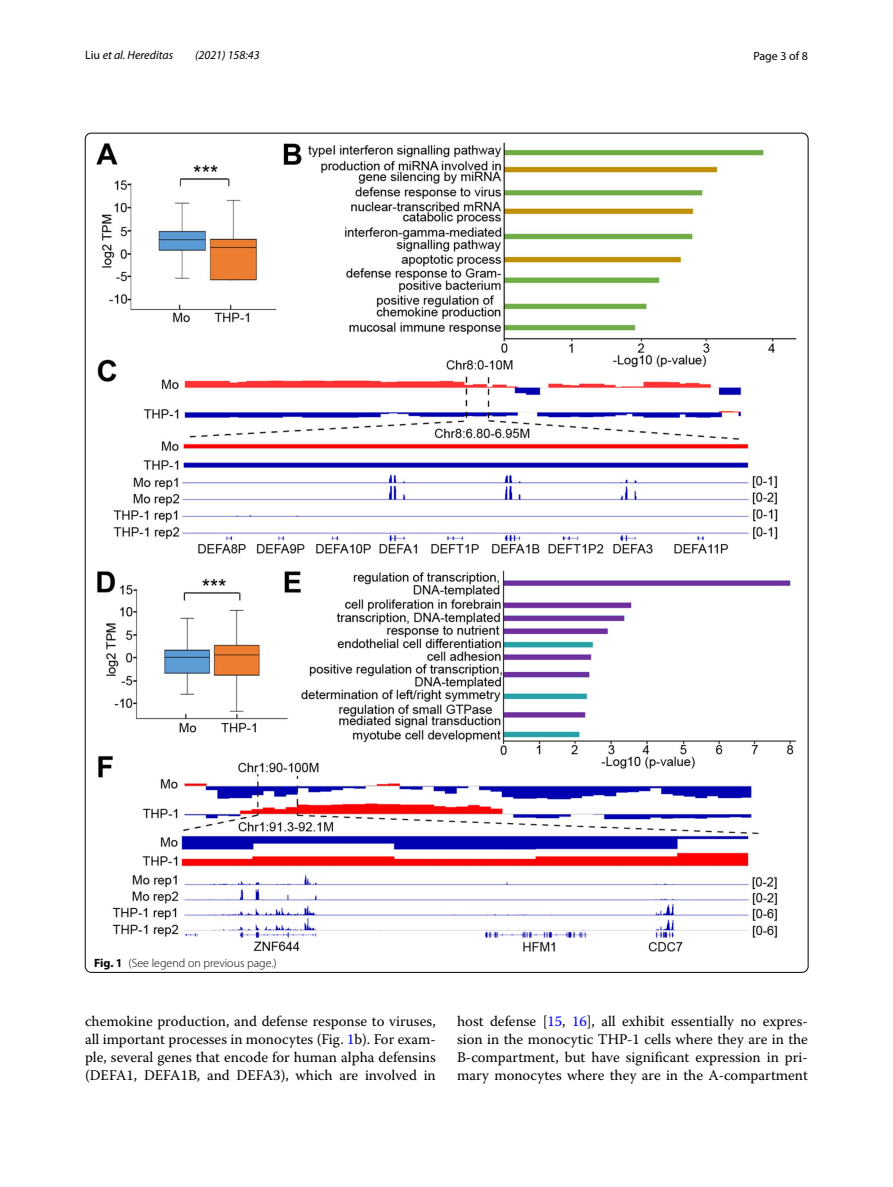
<style>
.page{position:relative;width:893px;height:1187px;background:#fff}
.page>*{position:absolute;margin:0;border:0;box-sizing:border-box;transform-origin:0 0}
.t1{font:14.7px/18px "Warnock Pro";color:#000;text-align:justify}
.t2{font:300 12px "Myriad Pro";color:#000}
.t3{font:italic 12px "Myriad Pro";color:#000}
.t4{font:12px "Myriad Pro";color:#000}
.s1{font-style:normal}
.s2{font-weight:700}
.s3{color:#00f}
</style>
<div class="page">
<img style="left:96px;top:142px;width:701px;height:809px">
<p class="t3" style="left:85px;top:48px;width:90px"><span class="s1">Liu</span> et al. Hereditas</p>
<p class="t3" style="left:195px;top:48px;width:66px">(2021) 158:43</p>
<p class="t4" style="left:753px;top:48px;width:56px">Page 3 of 8</p>
<p class="t2" style="left:94px;top:955px;width:184px"><span class="s2">Fig. 1</span> (See legend on previous page.)</p>
<p class="t1" style="left:85px;top:1011px;width:352px">chemokine production, and defense response to viruses, all important processes in monocytes (Fig. <span class="s3">1</span>b). For exam&shy;ple, several genes that encode for human alpha defensins (DEFA1, DEFA1B, and DEFA3), which are involved in</p>
<p class="t1" style="left:457px;top:1011px;width:352px">host defense [<span class="s3">15</span>, <span class="s3">16</span>], all exhibit essentially no expres&shy;sion in the monocytic THP-1 cells where they are in the B-compartment, but have significant expression in pri&shy;mary monocytes where they are in the A-compartment</p>
</div>
